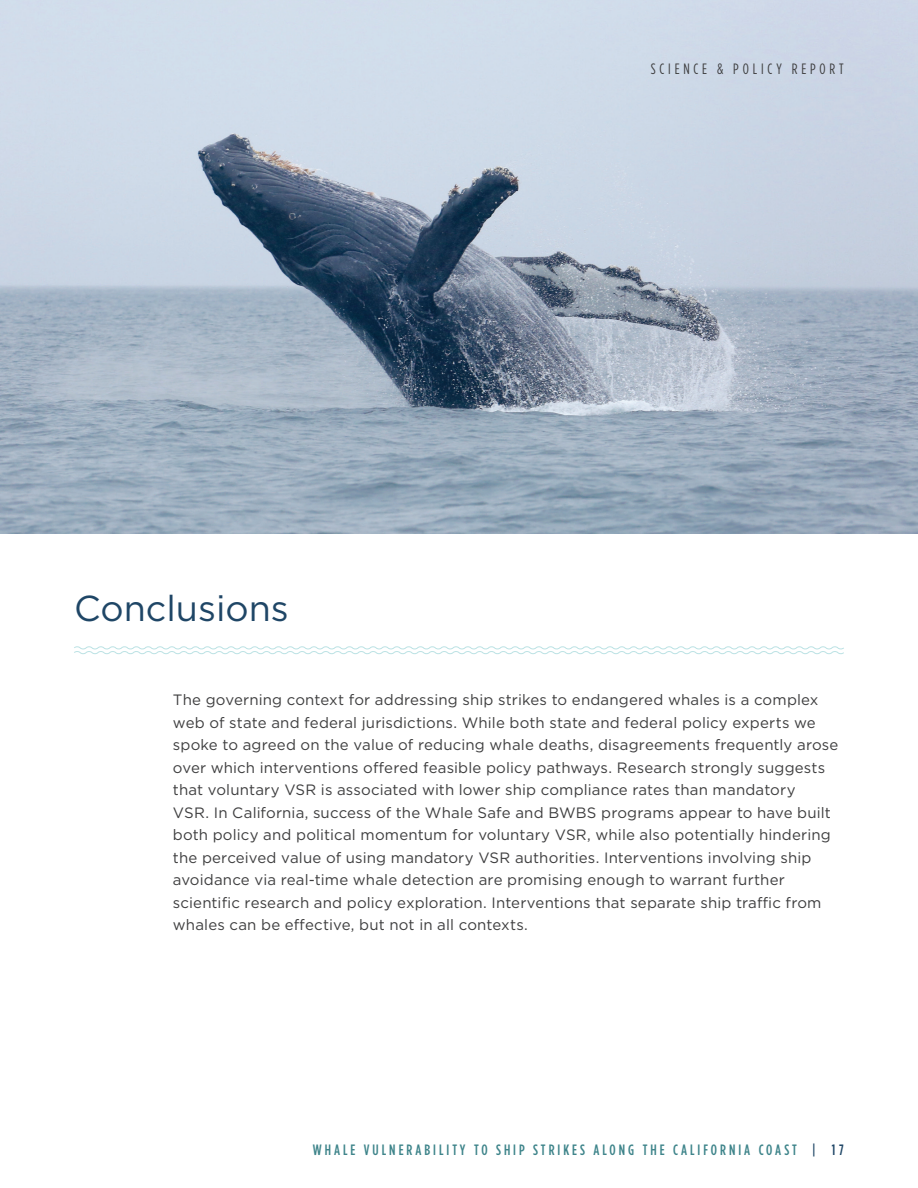
<style>
.page{position:relative;width:918px;height:1188px;background:#fff}
.page>*{position:absolute;margin:0;border:0;box-sizing:border-box;transform-origin:0 0}
.t1{font:36px "Gotham";color:#1f4666}
.t2{font:15px/22.5px "Gotham";letter-spacing:.01em;color:#3e3e3f}
.t3{font:500 15px "Gotham Condensed";letter-spacing:.2em;color:#3e848a}
.t4{font:15px "Gotham Condensed";letter-spacing:.255em;color:#3e3e3f}
.s1{color:#1f4666}
</style>
<div class="page">
<img style="left:0;top:0;width:918px;height:533px">
<svg style="left:74px;top:646px;width:770px;height:9px"></svg>
<h1 class="t1" style="left:74px;top:585px;width:216px">Conclusions</h1>
<p class="t4" style="left:651px;top:60px;width:194px">SCIENCE &amp; POLICY REPORT</p>
<p class="t2" style="left:173px;top:688px;width:667px">The governing context for addressing ship strikes to endangered whales is a complex web of state and federal jurisdictions. While both state and federal policy experts we spoke to agreed on the value of reducing whale deaths, disagreements frequently arose over which interventions offered feasible policy pathways. Research strongly suggests that voluntary VSR is associated with lower ship compliance rates than mandatory<br>VSR. In California, success of the Whale Safe and BWBS programs appear to have built both policy and political momentum for voluntary VSR, while also potentially hindering the perceived value of using mandatory VSR authorities. Interventions involving ship avoidance via real-time whale detection are promising enough to warrant further scientific research and policy exploration. Interventions that separate ship traffic from whales can be effective, but not in all contexts.</p>
<p class="t3" style="left:313px;top:1141px;width:532px">WHALE VULNERABILITY TO SHIP STRIKES ALONG THE CALIFORNIA COAST <span class="s1">| 17</span></p>
</div>
